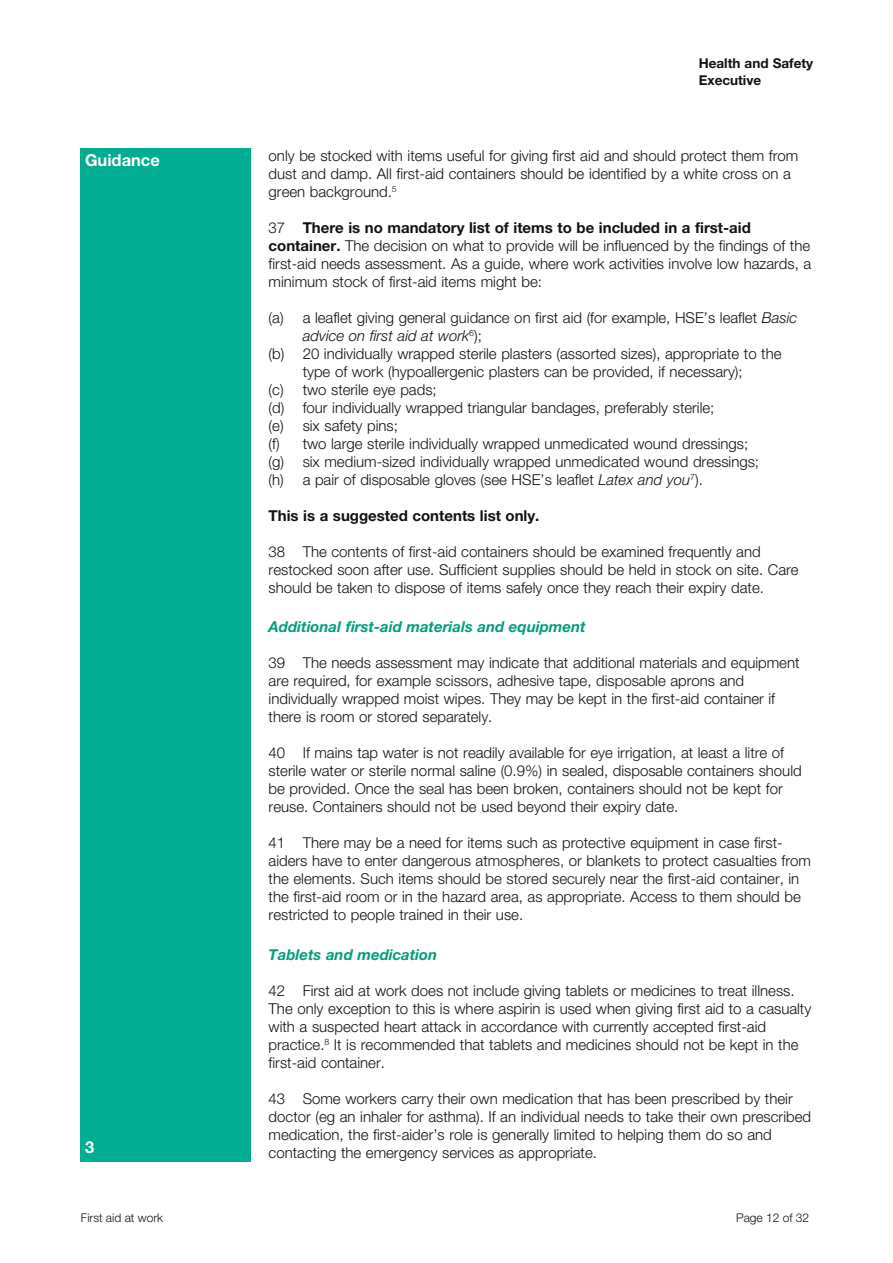
<style>
.page{position:relative;width:893px;height:1263px;background:#fff}
.page>*{position:absolute;margin:0;border:0;box-sizing:border-box;transform-origin:0 0}
.t1{font:700 16.5px "Helvetica Neue";color:#fff}
.Guidance_text{font:300 15px/18px "Helvetica Neue";color:#121212}
.Guidance__a__text{font:300 15px/18px "Helvetica Neue";color:#121212}
.C_Heading{font:italic 700 15px "Helvetica Neue";color:#009e7c}
.Guidance_text-2{font:700 15px "Helvetica Neue";color:#121212}
.t2{font:700 13.5px/16.5px "Helvetica Neue";color:#121212}
.t3{font:300 12px "Helvetica Neue";color:#121212}
.s1{font-weight:700}
.s2{font-style:italic}
</style>
<div class="page">
<div style="left:81px;top:149px;width:170px;height:1013px;background:#00ad91"></div>
<p class="t1" style="left:85px;top:150px;width:76px">Guidance</p>
<p class="t1" style="left:85px;top:1137px;width:11px">3</p>
<p class="t2" style="left:699px;top:55px;width:116px">Health and Safety<br>Executive</p>
<p class="Guidance_text" style="left:269px;top:146px;width:531px">only be stocked with items useful for giving first aid and should protect them from dust and damp. All first-aid containers should be identified by a white cross on a green background.<sup>5</sup></p>
<p class="Guidance_text" style="left:269px;top:218px;width:544px">37 <span class="s1">There is no mandatory list of items to be included in a first-aid container.</span> The decision on what to provide will be influenced by the findings of the first-aid needs assessment. As a guide, where work activities involve low hazards, a minimum stock of first-aid items might be:</p>
<p class="Guidance__a__text" style="left:303px;top:308px;width:496px;text-indent:-34px">(a) a leaflet giving general guidance on first aid (for example, HSE’s leaflet <span class="s2">Basic advice on first aid at work</span><sup>6</sup>);</p>
<p class="Guidance__a__text" style="left:269px;top:344px;width:514px;text-align:center">(b) 20 individually wrapped sterile plasters (assorted sizes), appropriate to the type of work (hypoallergenic plasters can be provided, if necessary);</p>
<p class="Guidance__a__text" style="left:269px;top:380px;width:170px">(c) two sterile eye pads;</p>
<p class="Guidance__a__text" style="left:269px;top:398px;width:447px">(d) four individually wrapped triangular bandages, preferably sterile;</p>
<p class="Guidance__a__text" style="left:269px;top:416px;width:131px">(e) six safety pins;</p>
<p class="Guidance__a__text" style="left:269px;top:434px;width:481px">(f) two large sterile individually wrapped unmedicated wound dressings;</p>
<p class="Guidance__a__text" style="left:269px;top:452px;width:492px">(g) six medium-sized individually wrapped unmedicated wound dressings;</p>
<p class="Guidance__a__text" style="left:269px;top:470px;width:436px">(h) a pair of disposable gloves (see HSE’s leaflet <span class="s2">Latex and you</span><sup>7</sup>).</p>
<p class="Guidance_text-2" style="left:269px;top:506px;width:272px">This is a suggested contents list only.</p>
<p class="Guidance_text" style="left:269px;top:542px;width:531px">38 The contents of first-aid containers should be examined frequently and restocked soon after use. Sufficient supplies should be held in stock on site. Care should be taken to dispose of items safely once they reach their expiry date.</p>
<p class="C_Heading" style="left:269px;top:618px;width:319px">Additional first-aid materials and equipment</p>
<p class="Guidance_text" style="left:269px;top:654px;width:532px">39 The needs assessment may indicate that additional materials and equipment are required, for example scissors, adhesive tape, disposable aprons and individually wrapped moist wipes. They may be kept in the first-aid container if there is room or stored separately.</p>
<p class="Guidance_text" style="left:269px;top:744px;width:535px">40 If mains tap water is not readily available for eye irrigation, at least a litre of sterile water or sterile normal saline (0.9%) in sealed, disposable containers should be provided. Once the seal has been broken, containers should not be kept for reuse. Containers should not be used beyond their expiry date.</p>
<p class="Guidance_text" style="left:269px;top:834px;width:544px">41 There may be a need for items such as protective equipment in case first&shy;aiders have to enter dangerous atmospheres, or blankets to protect casualties from the elements. Such items should be stored securely near the first-aid container, in the first-aid room or in the hazard area, as appropriate. Access to them should be restricted to people trained in their use.</p>
<p class="C_Heading" style="left:269px;top:945px;width:170px">Tablets and medication</p>
<p class="Guidance_text" style="left:269px;top:981px;width:544px">42 First aid at work does not include giving tablets or medicines to treat illness.<br>The only exception to this is where aspirin is used when giving first aid to a casualty with a suspected heart attack in accordance with currently accepted first-aid practice.<sup>8</sup> It is recommended that tablets and medicines should not be kept in the first-aid container.</p>
<p class="Guidance_text" style="left:269px;top:1089px;width:544px">43 Some workers carry their own medication that has been prescribed by their doctor (eg an inhaler for asthma). If an individual needs to take their own prescribed medication, the first-aider’s role is generally limited to helping them do so and contacting the emergency services as appropriate.</p>
<p class="t3" style="left:81px;top:1211px;width:84px">First aid at work</p>
<p class="t3" style="left:736px;top:1211px;width:75px">Page 12 of 32</p>
</div>
